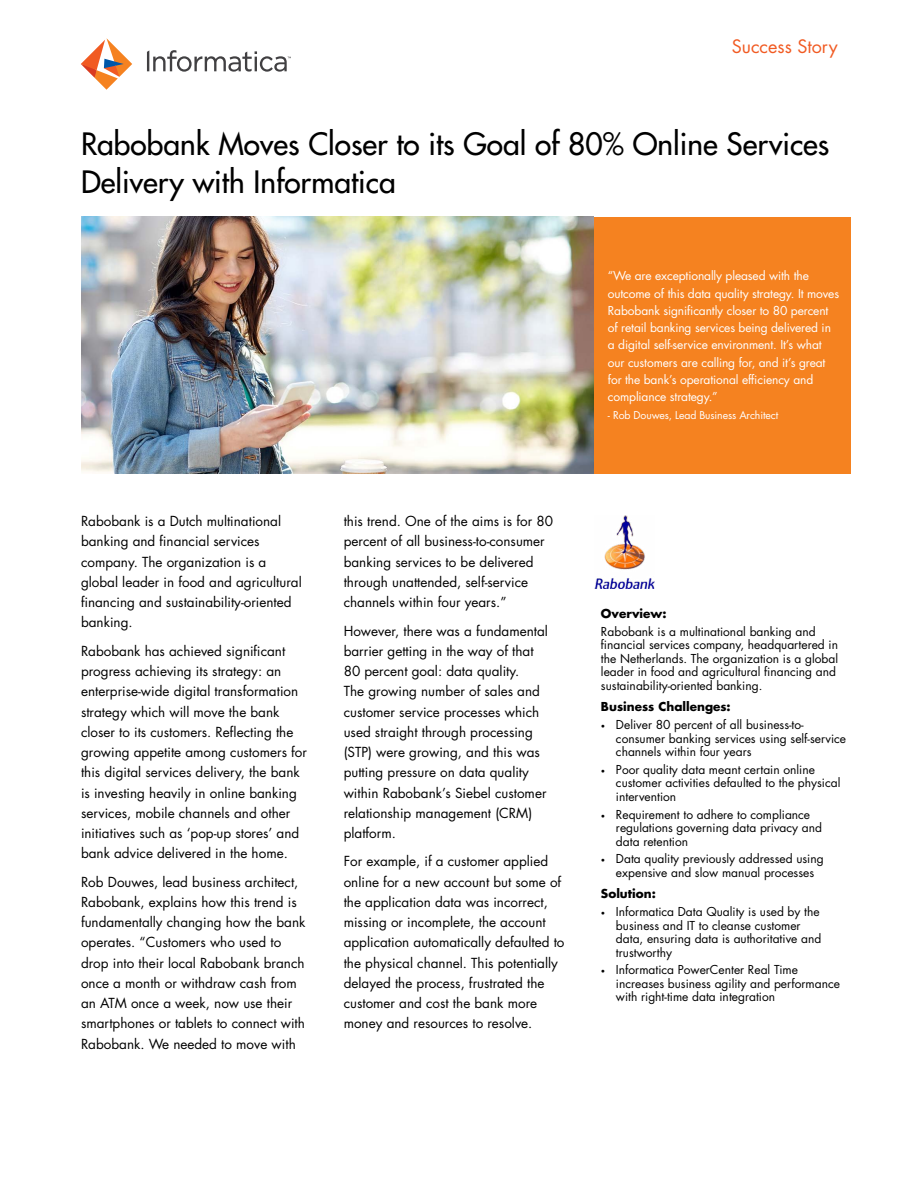
<style>
.page{position:relative;width:918px;height:1188px;background:#fff}
.page>*{position:absolute;margin:0;border:0;box-sizing:border-box;transform-origin:0 0}
.t1{font:500 30px/38.4px "Futura Std";color:#000}
.t2{font:18px "Futura Std";color:#f15a22}
.t3{font:13.5px/20.2px "Futura Std";color:#000}
.t4{font:12px/13.5px "Futura Std";color:#000}
.t5{font:12px/17.2px "Futura Std";letter-spacing:-.01em;color:#fff}
.t6{font:700 12px "Futura Std";color:#000}
.t7{font:10.5px "Futura Std";letter-spacing:-.01em;color:#fff}
.s1{font-size:7.5px}
</style>
<div class="page">
<div style="left:81px;top:217px;width:769px;height:256px;background:#f58220"></div>
<svg style="left:81px;top:38px;width:51px;height:52px"></svg>
<svg style="left:147px;top:50px;width:144px;height:22px"></svg>
<img style="left:594px;top:515px;width:61px;height:73px">
<img style="left:81px;top:217px;width:513px;height:256px">
<h2 class="t2" style="left:732px;top:35px;width:107px">Success Story</h2>
<h1 class="t1" style="left:81px;top:125px;width:750px">Rabobank Moves Closer to its Goal of 80% Online Services<br>Delivery with Informatica</h1>
<p class="t5" style="left:608px;top:268px;width:233px">“We are exceptionally pleased with the outcome of this data quality strategy. It moves Rabobank significantly closer to 80 percent of retail banking services being delivered in a digital self-service environment. It’s what our customers are calling for, and it’s great for the bank’s operational efficiency and compliance strategy.”</p>
<p class="t7" style="left:608px;top:408px;width:172px">- Rob Douwes, Lead Business Architect</p>
<p class="t3" style="left:81px;top:511px;width:222px">Rabobank is a Dutch multinational banking and financial services company. The organization is a global leader in food and agricultural financing and sustainability-oriented banking.</p>
<p class="t3" style="left:81px;top:641px;width:228px">Rabobank has achieved significant progress achieving its strategy: an enterprise-wide digital transformation strategy which will move the bank closer to its customers. Reflecting the growing appetite among customers for this digital services delivery, the bank is investing heavily in online banking services, mobile channels and other initiatives such as ‘pop-up stores’ and bank advice delivered in the home.</p>
<p class="t3" style="left:81px;top:872px;width:226px">Rob Douwes, lead business architect, Rabobank, explains how this trend is fundamentally changing how the bank operates. “Customers who used to drop into their local Rabobank branch once a month or withdraw cash from an ATM once a week, now use their smartphones or tablets to connect with Rabobank. We needed to move with</p>
<p class="t3" style="left:344px;top:511px;width:211px">this trend. One of the aims is for 80 percent of all business-to-consumer banking services to be delivered through unattended, self-service channels within four years.”</p>
<p class="t3" style="left:344px;top:621px;width:206px">However, there was a fundamental barrier getting in the way of that<br>80 percent goal: data quality.<br>The growing number of sales and customer service processes which used straight through processing (STP) were growing, and this was putting pressure on data quality within Rabobank’s Siebel customer relationship management (CRM) platform.</p>
<p class="t3" style="left:344px;top:851px;width:222px">For example, if a customer applied online for a new account but some of the application data was incorrect, missing or incomplete, the account application automatically defaulted to the physical channel. This potentially delayed the process, frustrated the customer and cost the bank more money and resources to resolve.</p>
<p class="t6" style="left:601px;top:605px;width:67px">Overview:</p>
<p class="t4" style="left:601px;top:625px;width:239px">Rabobank is a multinational banking and financial services company, headquartered in the Netherlands. The organization is a global leader in food and agricultural financing and sustainability-oriented banking.</p>
<p class="t6" style="left:601px;top:699px;width:131px">Business Challenges:</p>
<p class="t4" style="left:616px;top:718px;width:232px;text-indent:-15px"><span class="s1">•</span> Deliver 80 percent of all business-to&shy;consumer banking services using self-service channels within four years</p>
<p class="t4" style="left:616px;top:763px;width:226px;text-indent:-15px"><span class="s1">•</span> Poor quality data meant certain online customer activities defaulted to the physical intervention</p>
<p class="t4" style="left:616px;top:808px;width:208px;text-indent:-15px"><span class="s1">•</span> Requirement to adhere to compliance regulations governing data privacy and data retention</p>
<p class="t4" style="left:601px;top:852px;width:224px;text-align:center"><span class="s1">•</span> Data quality previously addressed using expensive and slow manual processes</p>
<p class="t6" style="left:601px;top:886px;width:56px">Solution:</p>
<p class="t4" style="left:616px;top:905px;width:207px;text-indent:-15px"><span class="s1">•</span> Informatica Data Quality is used by the business and IT to cleanse customer data, ensuring data is authoritative and trustworthy</p>
<p class="t4" style="left:616px;top:963px;width:226px;text-indent:-15px"><span class="s1">•</span> Informatica PowerCenter Real Time increases business agility and performance with right-time data integration</p>
</div>
